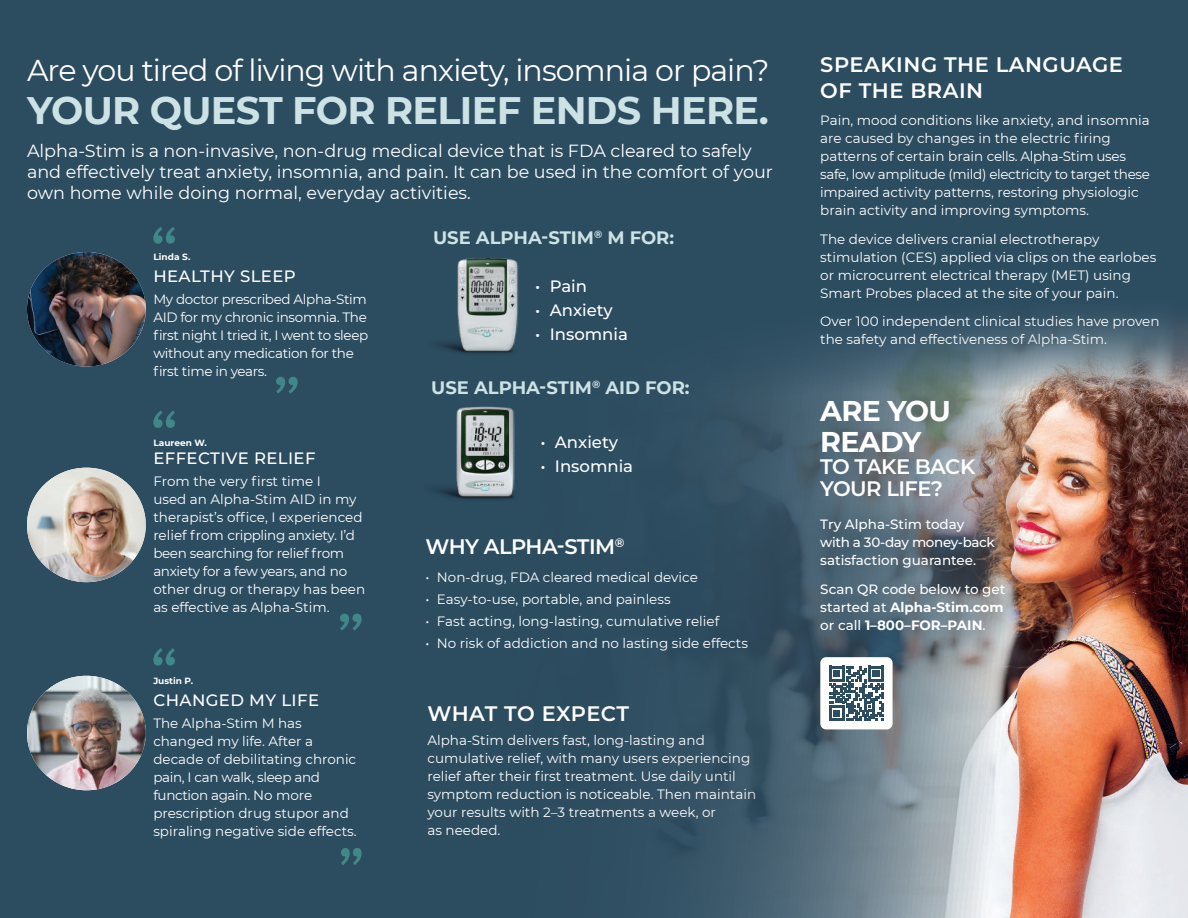
<style>
.page{position:relative;width:1188px;height:918px;background:#2c4c60}
.page>*{position:absolute;margin:0;border:0;box-sizing:border-box;transform-origin:0 0}
.t1{font:700 38.25px "Montserrat";letter-spacing:-.02em;color:#cce2e4}
.t2{font:30.15px "Montserrat";letter-spacing:-.03em;color:#fff}
.t3{font:700 28.5px/30.6px "Montserrat";letter-spacing:-.025em;color:#fff}
.t4{font:600 21px/25.5px "Montserrat";letter-spacing:.015em;color:#fff}
.t5{font:600 21px/22px "Montserrat";letter-spacing:-.025em;color:#fff}
.t6{font:700 18px "Montserrat";color:#cce2e4}
.t7{font:17.55px/21.1px "Montserrat";color:#fff}
.t8{font:500 16.5px "Montserrat";letter-spacing:.015em;color:#fff}
.t9{font:13.5px/18px "Montserrat";color:#fff}
.t10{font:13.5px/18px "Montserrat";letter-spacing:-.025em;color:#fff}
.t11{font:500 13.5px/18px "Montserrat";color:#fff}
.t12{font:700 9px "Montserrat";color:#fff}
.s1{font-weight:700}
</style>
<div class="page">
<img style="left:30px;top:252px;width:113px;height:40px">
<svg style="left:153px;top:227px;width:22px;height:17px"></svg>
<img style="left:457px;top:258px;width:61px;height:34px">
<svg style="left:27px;top:292px;width:335px;height:573px"></svg>
<img style="left:435px;top:292px;width:753px;height:626px">
<div style="left:795px;top:497px;width:241px;height:169px;background:#2c4c60;opacity:.69"></div>
<div style="left:820px;top:657px;width:73px;height:72px;background:#fff;border-radius:6px"></div>
<svg style="left:829px;top:666px;width:55px;height:55px"></svg>
<svg style="left:276px;top:377px;width:22px;height:17px"></svg>
<svg style="left:153px;top:648px;width:22px;height:18px"></svg>
<h2 class="t2" style="left:27px;top:50px;width:744px">Are you tired of living with anxiety, insomnia or pain?</h2>
<h1 class="t1" style="left:27px;top:82px;width:743px">YOUR QUEST FOR RELIEF ENDS HERE.</h1>
<p class="t7" style="left:27px;top:140px;width:747px">Alpha-Stim is a non-invasive, non-drug medical device that is FDA cleared to safely and effectively treat anxiety, insomnia, and pain. It can be used in the comfort of your own home while doing normal, everyday activities.</p>
<p class="t12" style="left:153px;top:250px;width:39px">Linda S.</p>
<p class="t8" style="left:153px;top:265px;width:144px">HEALTHY SLEEP</p>
<p class="t10" style="left:153px;top:290px;width:217px">My doctor prescribed Alpha-Stim<br>AID for my chronic insomnia. The first night I tried it, I went to sleep without any medication for the first time in years.</p>
<p class="t12" style="left:153px;top:437px;width:55px">Laureen W.</p>
<p class="t8" style="left:153px;top:448px;width:164px">EFFECTIVE RELIEF</p>
<p class="t9" style="left:153px;top:472px;width:213px">From the very first time I<br>used an Alpha-Stim AID in my therapist’s office, I experienced relief from crippling anxiety. I’d been searching for relief from anxiety for a few years, and no other drug or therapy has been as effective as Alpha-Stim.</p>
<p class="t12" style="left:153px;top:675px;width:41px">Justin P.</p>
<p class="t8" style="left:153px;top:689px;width:167px">CHANGED MY LIFE</p>
<p class="t9" style="left:153px;top:714px;width:205px">The Alpha-Stim M has changed my life. After a decade of debilitating chronic pain, I can walk, sleep and function again. No more prescription drug stupor and spiraling negative side effects.</p>
<h3 class="t6" style="left:433px;top:225px;width:243px">USE ALPHA-STIM<sup>®</sup> M FOR:</h3>
<p class="t8" style="left:535px;top:279px;width:53px">• Pain</p>
<p class="t8" style="left:535px;top:303px;width:79px">• Anxiety</p>
<p class="t8" style="left:535px;top:323px;width:94px">• Insomnia</p>
<h3 class="t6" style="left:431px;top:375px;width:260px">USE ALPHA-STIM<sup>®</sup> AID FOR:</h3>
<p class="t8" style="left:540px;top:436px;width:79px">• Anxiety</p>
<p class="t8" style="left:540px;top:455px;width:94px">• Insomnia</p>
<h3 class="t5" style="left:426px;top:535px;width:200px">WHY ALPHA-STIM<sup>®</sup></h3>
<p class="t9" style="left:426px;top:568px;width:274px">• Non-drug, FDA cleared medical device</p>
<p class="t9" style="left:426px;top:590px;width:247px">• Easy-to-use, portable, and painless</p>
<p class="t9" style="left:426px;top:612px;width:295px">• Fast acting, long-lasting, cumulative relief</p>
<p class="t9" style="left:426px;top:633px;width:324px">• No risk of addiction and no lasting side effects</p>
<h3 class="t4" style="left:428px;top:703px;width:203px">WHAT TO EXPECT</h3>
<p class="t9" style="left:428px;top:731px;width:330px">Alpha-Stim delivers fast, long-lasting and cumulative relief, with many users experiencing relief after their first treatment. Use daily until symptom reduction is noticeable. Then maintain your results with 2–3 treatments a week, or<br>as needed.</p>
<h3 class="t4" style="left:820px;top:51px;width:304px">SPEAKING THE LANGUAGE<br>OF THE BRAIN</h3>
<p class="t9" style="left:820px;top:111px;width:331px">Pain, mood conditions like anxiety, and insomnia are caused by changes in the electric firing patterns of certain brain cells. Alpha-Stim uses safe, low amplitude (mild) electricity to target these impaired activity patterns, restoring physiologic brain activity and improving symptoms.</p>
<p class="t9" style="left:820px;top:229px;width:338px">The device delivers cranial electrotherapy stimulation (CES) applied via clips on the earlobes or microcurrent electrical therapy (MET) using Smart Probes placed at the site of your pain.</p>
<p class="t9" style="left:820px;top:311px;width:341px">Over 100 independent clinical studies have proven the safety and effectiveness of Alpha-Stim.</p>
<h3 class="t3" style="left:820px;top:398px;width:132px">ARE YOU<br>READY</h3>
<h3 class="t5" style="left:820px;top:455px;width:157px">TO TAKE BACK<br>YOUR LIFE?</h3>
<p class="t11" style="left:820px;top:516px;width:176px">Try Alpha-Stim today with a 30-day money-back satisfaction guarantee.</p>
<p class="t11" style="left:820px;top:580px;width:187px">Scan QR code below to get started at <span class="s1">Alpha-Stim.com </span>or call <span class="s1">1–800–FOR–PAIN</span>.</p>
</div>
